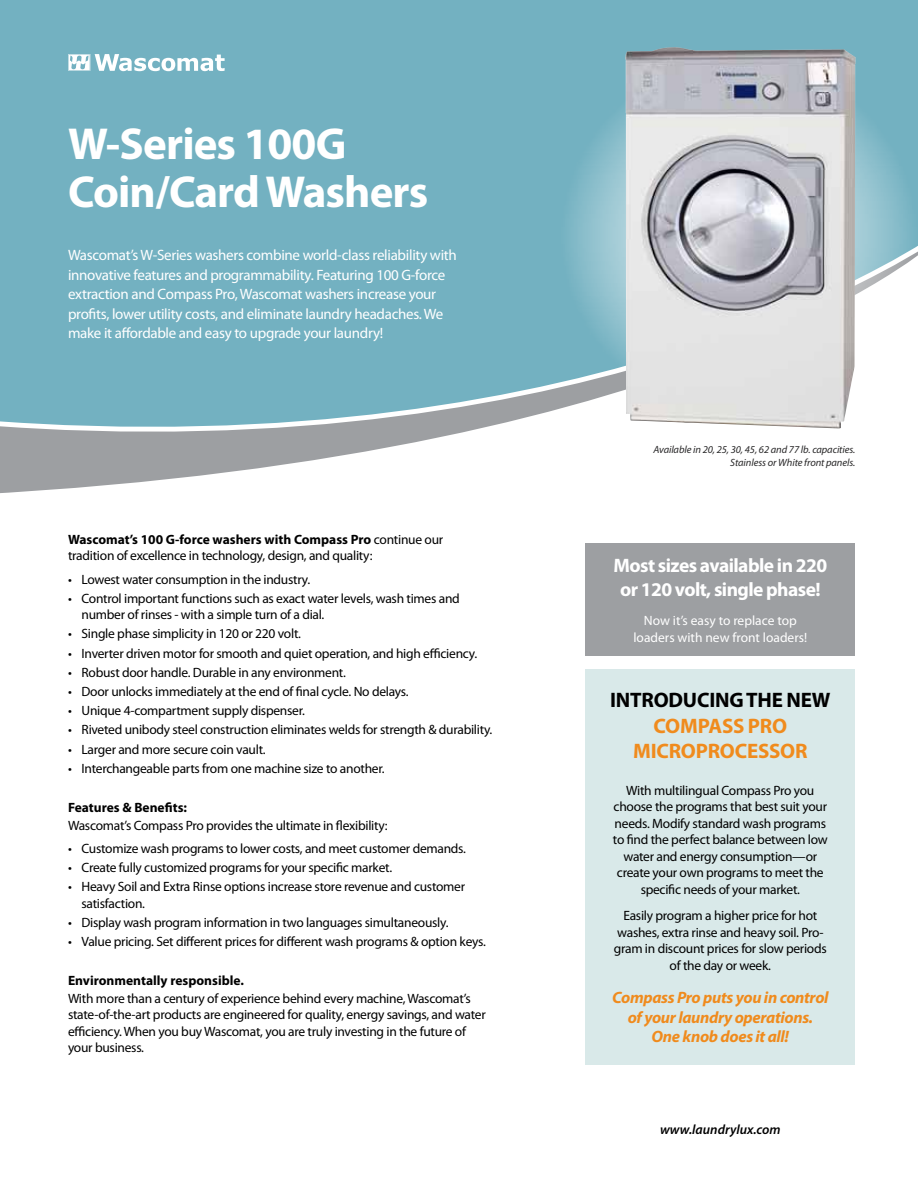
<style>
.page{position:relative;width:918px;height:1188px;background:#fff}
.page>*{position:absolute;margin:0;border:0;box-sizing:border-box;transform-origin:0 0}
.t1{font:700 45px/48px "Myriad Pro";letter-spacing:-.02em;color:#fff}
.t2{font:700 21px/25.2px "Myriad Pro";letter-spacing:-.01em;color:#f08b1d}
.t3{font:700 21px "Myriad Pro";letter-spacing:-.01em;color:#000}
.t4{font:700 19.5px/23.4px "Myriad Pro";letter-spacing:-.03em;color:#fff;text-align:center}
.t5{font:italic 700 16.5px/19.8px "Myriad Pro";letter-spacing:-.02em;color:#f08b1d;text-align:center}
.t6{font:15px/19.5px "Myriad Pro";letter-spacing:-.02em;color:#fff}
.t7{font:13.5px/16.5px "Myriad Pro";letter-spacing:-.02em;color:#000}
.t8{font:13.5px/16.2px "Myriad Pro";color:#fff;text-align:center}
.t9{font:700 13.5px "Myriad Pro";color:#000}
.t10{font:italic 600 13.5px "Myriad Pro";color:#000}
.t11{font:italic 10.5px/12.6px "Myriad Pro";letter-spacing:-.01em;color:#292829;text-align:right}
.s1{font-weight:700}
</style>
<div class="page">
<svg style="left:0;top:473px;width:220px;height:20px;fill:#9d9fa2"></svg>
<svg style="left:0;top:0;width:918px;height:473px;background:#82b6c4"></svg>
<svg style="left:68px;top:54px;width:157px;height:17px"></svg>
<svg style="left:541px;top:38px;width:377px;height:396px"></svg>
<div style="left:585px;top:544px;width:270px;height:112px;background:#9d9fa2"></div>
<div style="left:585px;top:669px;width:270px;height:396px;background:#d9e9e9"></div>
<img style="left:625px;top:47px;width:231px;height:381px">
<h1 class="t1" style="left:68px;top:118px;width:362px">W-Series 100G<br>Coin/Card Washers</h1>
<p class="t6" style="left:68px;top:245px;width:390px">Wascomat’s W-Series washers combine world-class reliability with innovative features and programmability. Featuring 100 G-force extraction and Compass Pro, Wascomat washers increase your profits, lower utility costs, and eliminate laundry headaches. We make it affordable and easy to upgrade your laundry!</p>
<p class="t7" style="left:68px;top:531px;width:377px"><span class="s1">Wascomat’s 100 G-force washers with Compass Pro</span> continue our tradition of excellence in technology, design, and quality:</p>
<p class="t7" style="left:68px;top:571px;width:244px">• Lowest water consumption in the industry.</p>
<p class="t7" style="left:82px;top:590px;width:380px;text-indent:-14px">• Control important functions such as exact water levels, wash times and number of rinses - with a simple turn of a dial.</p>
<p class="t7" style="left:68px;top:625px;width:234px">• Single phase simplicity in 120 or 220 volt.</p>
<p class="t7" style="left:68px;top:645px;width:411px">• Inverter driven motor for smooth and quiet operation, and high efficiency.</p>
<p class="t7" style="left:68px;top:664px;width:279px">• Robust door handle. Durable in any environment.</p>
<p class="t7" style="left:68px;top:683px;width:342px">• Door unlocks immediately at the end of final cycle. No delays.</p>
<p class="t7" style="left:68px;top:702px;width:238px">• Unique 4-compartment supply dispenser.</p>
<p class="t7" style="left:68px;top:721px;width:426px">• Riveted unibody steel construction eliminates welds for strength &amp; durability.</p>
<p class="t7" style="left:68px;top:741px;width:199px">• Larger and more secure coin vault.</p>
<p class="t7" style="left:68px;top:760px;width:318px">• Interchangeable parts from one machine size to another.</p>
<p class="t9" style="left:68px;top:798px;width:121px">Features &amp; Benefits:</p>
<p class="t7" style="left:68px;top:817px;width:321px">Wascomat’s Compass Pro provides the ultimate in flexibility:</p>
<p class="t7" style="left:68px;top:840px;width:399px">• Customize wash programs to lower costs, and meet customer demands.</p>
<p class="t7" style="left:68px;top:859px;width:326px">• Create fully customized programs for your specific market.</p>
<p class="t7" style="left:82px;top:878px;width:385px;text-indent:-14px">• Heavy Soil and Extra Rinse options increase store revenue and customer satisfaction.</p>
<p class="t7" style="left:68px;top:914px;width:382px">• Display wash program information in two languages simultaneously.</p>
<p class="t7" style="left:68px;top:933px;width:419px">• Value pricing. Set different prices for different wash programs &amp; option keys.</p>
<p class="t9" style="left:68px;top:971px;width:177px">Environmentally responsible.</p>
<p class="t7" style="left:68px;top:990px;width:419px">With more than a century of experience behind every machine, Wascomat’s state-of-the-art products are engineered for quality, energy savings, and water efficiency. When you buy Wascomat, you are truly investing in the future of your business.</p>
<p class="t11" style="left:654px;top:444px;width:203px">Available in 20, 25, 30, 45, 62 and 77 lb. capacities.<br>Stainless or White front panels.</p>
<h3 class="t4" style="left:614px;top:553px;width:215px">Most sizes available in 220 or 120 volt, single phase!</h3>
<p class="t8" style="left:633px;top:613px;width:175px">Now it’s easy to replace top loaders with new front loaders!</p>
<h2 class="t3" style="left:610px;top:687px;width:206px">Introduci ng the new</h2>
<h2 class="t2" style="left:633px;top:712px;width:155px;text-indent:21px">Compass Pro<br>Microprocess</h2>
<h2 class="t2" style="left:780px;top:737px;width:29px">or</h2>
<p class="t7" style="left:613px;top:782px;width:216px;text-align:center">With multilingual Compass Pro you choose the programs that best suit your needs. Modify standard wash programs to find the perfect balance between low water and energy consumption—or create your own programs to meet the specific needs of your market.</p>
<p class="t7" style="left:614px;top:907px;width:214px;text-align:center">Easily program a higher price for hot washes, extra rinse and heavy soil. Pro&shy;gram in discount prices for slow periods of the day or week.</p>
<p class="t5" style="left:612px;top:987px;width:218px">Compass Pro puts you in control of your laundry operations.<br>One knob does it all!</p>
<p class="t10" style="left:660px;top:1121px;width:122px">www.laundrylux.com</p>
</div>
